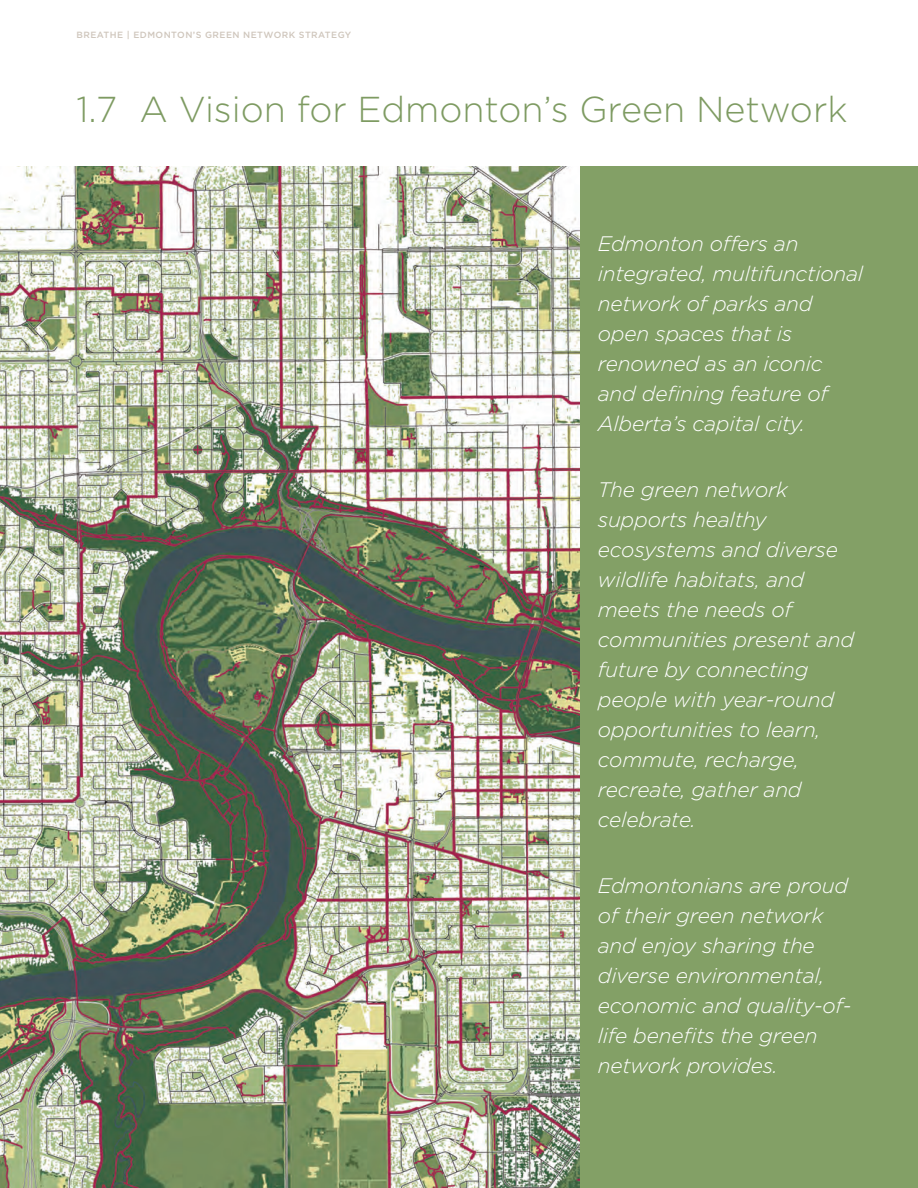
<style>
.page{position:relative;width:918px;height:1188px;background:#fff}
.page>*{position:absolute;margin:0;border:0;box-sizing:border-box;transform-origin:0 0}
.t1{font:300 36px "Gotham";color:#7e9b62}
.Callout__White__Visi{font:italic 300 21px/30px "Gotham";letter-spacing:-.01em;color:#fff}
.t2{font:500 12px "Gotham";color:#cfc6bc}
.t3{font:500 9px "Gotham";letter-spacing:.05em;color:#cfc6bc}
</style>
<div class="page">
<img style="left:0;top:166px;width:580px;height:1022px">
<div style="left:580px;top:166px;width:338px;height:1022px;background:#83a066"></div>
<svg style="left:451px;top:1128px;width:16px;height:1px"></svg>
<p class="t3" style="left:76px;top:29px;width:276px">BREATHE | EDMONTON’S GREEN NETWORK STRATEGY</p>
<p class="t1" style="left:76px;top:86px;width:773px">1.7 A Vision for Edmonton’s Green Network</p>
<p class="Callout__White__Visi" style="left:598px;top:228px;width:267px">Edmonton offers an integrated, multifunctional network of parks and open spaces that is renowned as an iconic and defining feature of<br>Alberta’s capital city.</p>
<p class="Callout__White__Visi" style="left:598px;top:474px;width:258px">The green network supports healthy ecosystems and diverse wildlife habitats, and meets the needs of communities present and future by connecting people with year-round opportunities to learn, commute, recharge, recreate, gather and celebrate.</p>
<p class="t2" style="left:453px;top:1131px;width:14px">12</p>
<p class="Callout__White__Visi" style="left:598px;top:870px;width:255px">Edmontonians are proud of their green network and enjoy sharing the diverse environmental, economic and quality-of&shy;life benefits the green network provides.</p>
</div>
